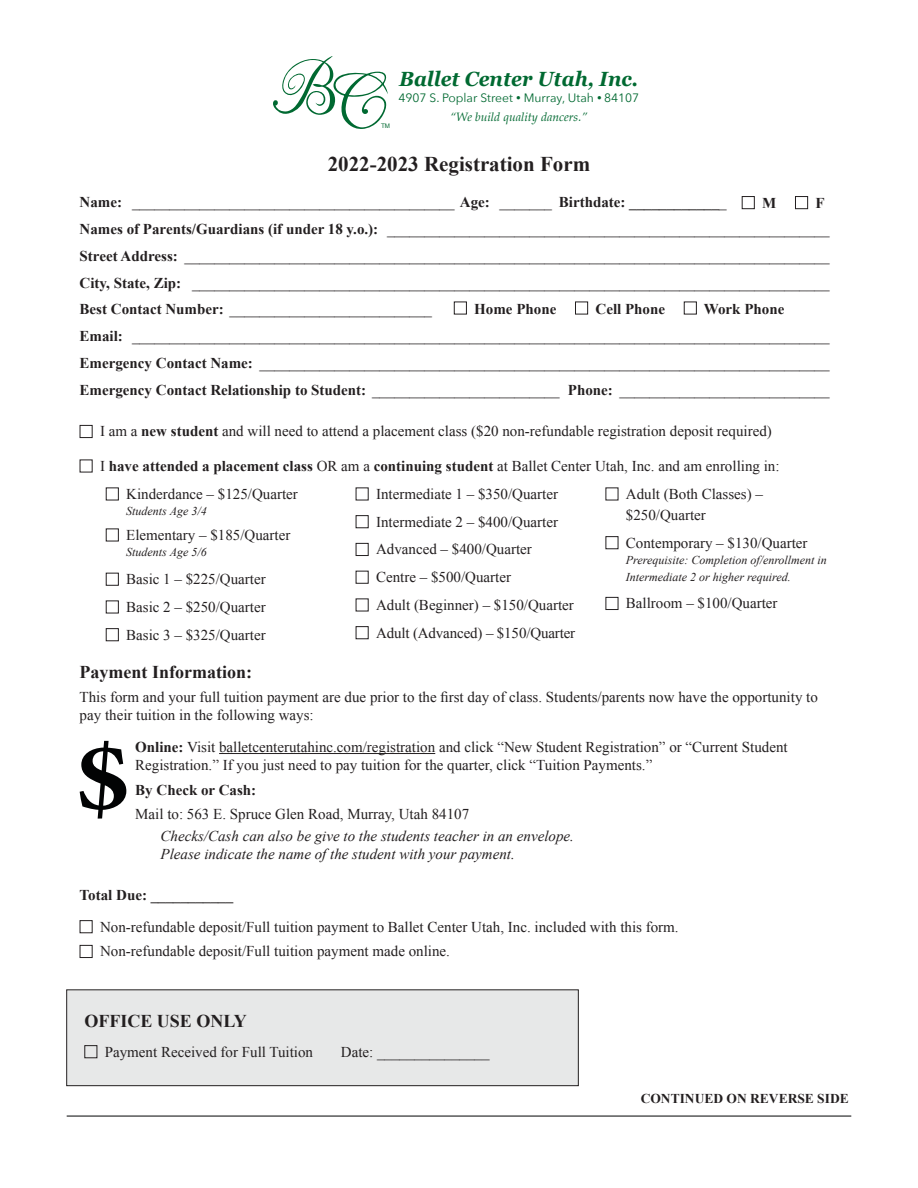
<style>
.page{position:relative;width:918px;height:1188px;background:#fff}
.page>*{position:absolute;margin:0;border:0;box-sizing:border-box;transform-origin:0 0}
.t1{font:700 21px "Times New Roman";color:#231f20}
.t2{font:italic 700 20.55px "Georgia";color:#006931;scale:.95 1}
.t3{font:700 18px "Times New Roman";color:#231f20}
.t4{font:15px/18px "Times New Roman";color:#231f20}
.t5{font:italic 15px/18px "Times New Roman";color:#231f20}
.t6{font:700 15px "Times New Roman";color:#231f20}
.t7{font:700 13.5px "Times New Roman";color:#231f20}
.t8{font:12.15px/19.6px "Avenir Next";color:#006931;text-align:center}
.t9{font:italic 12px/16.5px "Times New Roman";color:#231f20}
.t10{font:6.3px "Arial";color:#006931}
.s1{font-size:9.3px}
.s2{font-family:"Palatino";font-style:italic}
.s3{font-weight:700}
</style>
<div class="page">
<div style="left:67px;top:990px;width:511px;height:96px;background:#e7e8e8"></div>
<div style="left:67px;top:990px;width:512px;height:96px;border:1px solid #231f20"></div>
<div style="left:742px;top:196px;width:13px;height:13px;border:1px solid #231f20"></div>
<div style="left:795px;top:196px;width:13px;height:13px;border:1px solid #231f20"></div>
<div style="left:454px;top:302px;width:13px;height:12px;border:1px solid #231f20"></div>
<div style="left:575px;top:302px;width:13px;height:12px;border:1px solid #231f20"></div>
<div style="left:684px;top:302px;width:13px;height:12px;border:1px solid #231f20"></div>
<div style="left:80px;top:425px;width:13px;height:13px;border:1px solid #231f20"></div>
<svg style="left:273px;top:56px;width:115px;height:73px"></svg>
<hr style="left:67px;top:1116px;width:784px;height:1px;background:#020304">
<hr style="left:219px;top:753px;width:216px;height:1px;background:#231f20">
<div style="left:80px;top:920px;width:13px;height:13px;border:1px solid #231f20"></div>
<div style="left:80px;top:945px;width:13px;height:13px;border:1px solid #231f20"></div>
<div style="left:106px;top:488px;width:13px;height:12px;border:1px solid #231f20"></div>
<div style="left:106px;top:529px;width:13px;height:12px;border:1px solid #231f20"></div>
<div style="left:106px;top:573px;width:13px;height:13px;border:1px solid #231f20"></div>
<div style="left:106px;top:601px;width:13px;height:12px;border:1px solid #231f20"></div>
<div style="left:106px;top:628px;width:13px;height:13px;border:1px solid #231f20"></div>
<div style="left:356px;top:515px;width:13px;height:13px;border:1px solid #231f20"></div>
<div style="left:356px;top:543px;width:13px;height:13px;border:1px solid #231f20"></div>
<div style="left:356px;top:571px;width:13px;height:13px;border:1px solid #231f20"></div>
<div style="left:356px;top:626px;width:13px;height:13px;border:1px solid #231f20"></div>
<div style="left:606px;top:536px;width:12px;height:13px;border:1px solid #231f20"></div>
<div style="left:606px;top:597px;width:12px;height:13px;border:1px solid #231f20"></div>
<svg style="left:80px;top:741px;width:46px;height:78px"></svg>
<div style="left:84px;top:1045px;width:13px;height:13px;border:1px solid #231f20"></div>
<p class="t10" style="left:381px;top:122px;width:11px">TM</p>
<p class="t2" style="left:399px;top:64px;width:253px">Ballet Center Utah, Inc.</p>
<p class="t8" style="left:398px;top:87px;width:242px">4907 S. Poplar Street <span class="s1">•</span> Murray, Utah <span class="s1">•</span> 84107 <span class="s2">“We build quality dancers.”</span></p>
<p class="t1" style="left:328px;top:149px;width:264px">2022-2023 Registration Form</p>
<p class="t4" style="left:80px;top:193px;width:649px"><span class="s3">Name:</span> ___________________________________________ <span class="s3">Age:</span> _______ <span class="s3">Birthdate: ____________</span>_</p>
<p class="t6" style="left:762px;top:193px;width:16px">M</p>
<p class="t6" style="left:816px;top:193px;width:11px">F</p>
<p class="t4" style="left:80px;top:219px;width:751px"><span class="s3">Names of Parents/Guardians (if under 18 y.o.):</span> ___________________________________________________________</p>
<p class="t4" style="left:80px;top:246px;width:751px"><span class="s3">Street Address:</span> ______________________________________________________________________________________</p>
<p class="t4" style="left:80px;top:273px;width:751px"><span class="s3">City, State, Zip:</span> _____________________________________________________________________________________</p>
<p class="t4" style="left:80px;top:300px;width:354px"><span class="s3">Best Contact Number:</span> ___________________________</p>
<p class="t6" style="left:474px;top:299px;width:84px">Home Phone</p>
<p class="t6" style="left:596px;top:299px;width:71px">Cell Phone</p>
<p class="t6" style="left:704px;top:299px;width:82px">Work Phone</p>
<p class="t4" style="left:80px;top:327px;width:751px"><span class="s3">Email:</span> _____________________________________________________________________________________________</p>
<p class="t4" style="left:80px;top:354px;width:751px"><span class="s3">Emergency Contact Name:</span> ____________________________________________________________________________</p>
<p class="t4" style="left:80px;top:381px;width:751px"><span class="s3">Emergency Contact Relationship to Student:</span> _________________________ <span class="s3">Phone:</span> ____________________________</p>
<p class="t4" style="left:100px;top:422px;width:673px">I am a <span class="s3">new student</span> and will need to attend a placement class ($20 non-refundable registration deposit required)</p>
<p class="t4" style="left:100px;top:457px;width:681px">I <span class="s3">have attended a placement class</span> OR am a <span class="s3">continuing student</span> at Ballet Center Utah, Inc. and am enrolling in:</p>
<p class="t4" style="left:126px;top:485px;width:173px">Kinderdance – $125/Quarter</p>
<p class="t9" style="left:126px;top:503px;width:82px">Students Age 3/4</p>
<p class="t4" style="left:126px;top:526px;width:166px">Elementary – $185/Quarter</p>
<p class="t9" style="left:126px;top:544px;width:82px">Students Age 5/6</p>
<p class="t4" style="left:126px;top:570px;width:141px">Basic 1 – $225/Quarter</p>
<p class="t4" style="left:126px;top:598px;width:141px">Basic 2 – $250/Quarter</p>
<p class="t4" style="left:126px;top:625px;width:141px">Basic 3 – $325/Quarter</p>
<p class="t4" style="left:376px;top:485px;width:184px">Intermediate 1 – $350/Quarter</p>
<p class="t4" style="left:376px;top:512px;width:184px">Intermediate 2 – $400/Quarter</p>
<p class="t4" style="left:376px;top:540px;width:157px">Advanced – $400/Quarter</p>
<p class="t4" style="left:376px;top:568px;width:136px">Centre – $500/Quarter</p>
<p class="t4" style="left:376px;top:596px;width:199px">Adult (Beginner) – $150/Quarter</p>
<p class="t4" style="left:376px;top:623px;width:201px">Adult (Advanced) – $150/Quarter</p>
<p class="t4" style="left:626px;top:483px;width:139px;line-height:21px">Adult (Both Classes) – $250/Quarter</p>
<p class="t4" style="left:626px;top:533px;width:183px">Contemporary – $130/Quarter</p>
<p class="t9" style="left:626px;top:552px;width:202px">Prerequisite: Completion of/enrollment in<br>Intermediate 2 or higher required.</p>
<p class="t4" style="left:626px;top:594px;width:153px">Ballroom – $100/Quarter</p>
<p class="t3" style="left:80px;top:659px;width:174px">Payment Information:</p>
<p class="t4" style="left:80px;top:688px;width:740px">This form and your full tuition payment are due prior to the first day of class. Students/parents now have the opportunity to pay their tuition in the following ways:</p>
<p class="t4" style="left:135px;top:738px;width:654px"><span class="s3">Online:</span> Visit balletcenterutahinc.com/registration and click “New Student Registration” or “Current Student<br>Registration.” If you just need to pay tuition for the quarter, click “Tuition Payments.”</p>
<p class="t6" style="left:135px;top:779px;width:122px">By Check or Cash:</p>
<p class="t4" style="left:135px;top:805px;width:335px">Mail to: 563 E. Spruce Glen Road, Murray, Utah 84107</p>
<p class="t5" style="left:161px;top:827px;width:415px">Checks/Cash can also be give to the students teacher in an envelope.<br>Please indicate the name of the student with your payment.</p>
<p class="t6" style="left:80px;top:885px;width:155px">Total Due: ___________</p>
<p class="t4" style="left:100px;top:917px;width:580px">Non-refundable deposit/Full tuition payment to Ballet Center Utah, Inc. included with this form.</p>
<p class="t4" style="left:100px;top:942px;width:351px">Non-refundable deposit/Full tuition payment made online.</p>
<p class="t3" style="left:84px;top:1008px;width:164px">OFFICE USE ONLY</p>
<p class="t4" style="left:105px;top:1042px;width:210px">Payment Received for Full Tuition</p>
<p class="t4" style="left:341px;top:1042px;width:150px">Date: _______________</p>
<p class="t7" style="left:641px;top:1089px;width:210px">CONTINUED ON REVERSE SIDE</p>
</div>
